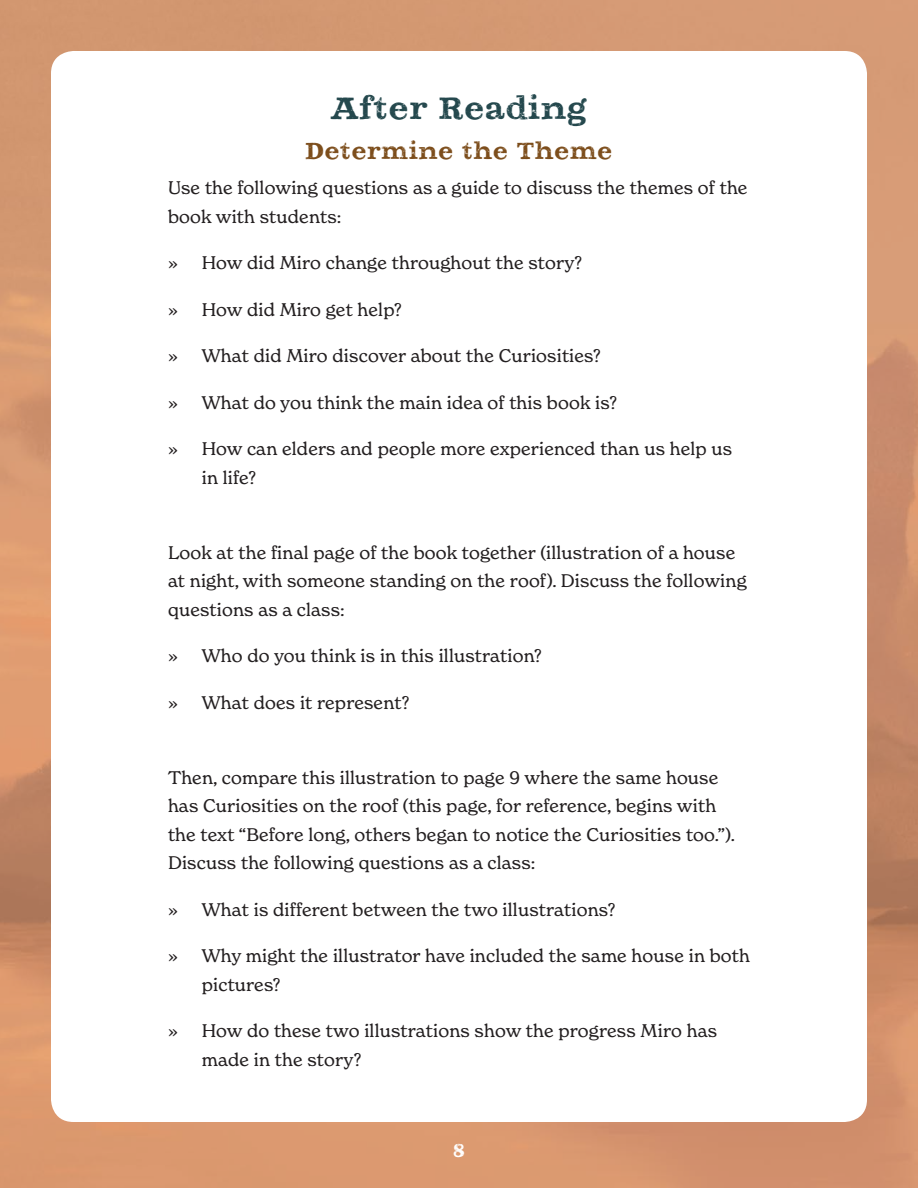
<style>
.page{position:relative;width:918px;height:1188px;background:#fff}
.page>*{position:absolute;margin:0;border:0;box-sizing:border-box;transform-origin:0 0}
.t1{font:30px "Zapatista";letter-spacing:.02em;color:#24484d}
.t2{font:22.5px "Zapatista";letter-spacing:.02em;color:#7c4d1b}
.t3{font:18px/28.5px "New Spirit";letter-spacing:.01em;color:#231f20}
.t4{font:18px "Zapatista";color:#fff}
</style>
<div class="page">
<img style="left:0;top:84px;width:918px;height:1104px">
<div style="left:0;top:0;width:918px;height:84px;background:#d49972"></div>
<div style="left:51px;top:51px;width:816px;height:1071px;background:#fff;border-radius:22px"></div>
<h1 class="t1" style="left:331px;top:88px;width:257px">After Reading</h1>
<p class="t2" style="left:306px;top:136px;width:308px">Determine the Theme</p>
<p class="t3" style="left:168px;top:173px;width:581px">Use the following questions as a guide to discuss the themes of the book with students:</p>
<p class="t3" style="left:168px;top:248px;width:416px">» How did Miro change throughout the story?</p>
<p class="t3" style="left:168px;top:295px;width:235px">» How did Miro get help?</p>
<p class="t3" style="left:168px;top:341px;width:434px">» What did Miro discover about the Curiosities?</p>
<p class="t3" style="left:168px;top:388px;width:451px">» What do you think the main idea of this book is?</p>
<p class="t3" style="left:202px;top:434px;width:532px;text-indent:-34px">» How can elders and people more experienced than us help us in life?</p>
<p class="t3" style="left:168px;top:538px;width:580px">Look at the final page of the book together (illustration of a house at night, with someone standing on the roof). Discuss the following questions as a class:</p>
<p class="t3" style="left:168px;top:641px;width:376px">» Who do you think is in this illustration?</p>
<p class="t3" style="left:168px;top:688px;width:243px">» What does it represent?</p>
<p class="t3" style="left:168px;top:763px;width:568px">Then, compare this illustration to page 9 where the same house has Curiosities on the roof (this page, for reference, begins with the text “Before long, others began to notice the Curiosities too.”).<br>Discuss the following questions as a class:</p>
<p class="t3" style="left:168px;top:895px;width:449px">» What is different between the two illustrations?</p>
<p class="t3" style="left:202px;top:941px;width:550px;text-indent:-34px">» Why might the illustrator have included the same house in both pictures?</p>
<p class="t3" style="left:202px;top:1016px;width:517px;text-indent:-34px">» How do these two illustrations show the progress Miro has made in the story?</p>
<p class="t4" style="left:453px;top:1139px;width:13px">8</p>
</div>
